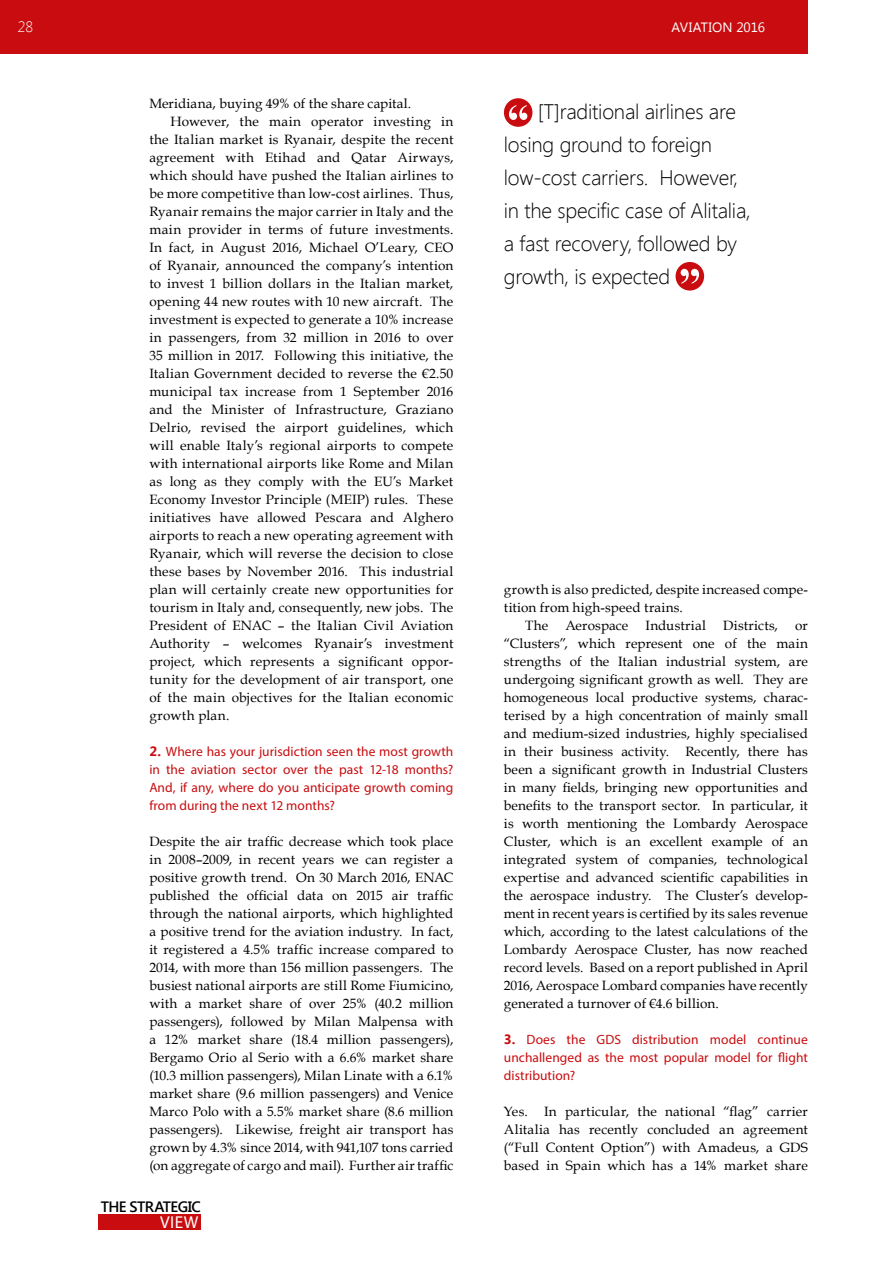
<style>
.page{position:relative;width:893px;height:1263px;background:#fff}
.page>*{position:absolute;margin:0;border:0;box-sizing:border-box;transform-origin:0 0}
.t1{font:300 21px/33px "Segoe UI";letter-spacing:-.01em;color:#000}
.t2{font:17.25px "Myriad Pro";color:#fff}
.t3{font:600 15px "Segoe UI";letter-spacing:-.04em;color:#000}
.t4{font:300 15px "Segoe UI";color:#fff}
.t5{font:13.5px/18px "Book Antiqua";letter-spacing:.02em;color:#000;text-align:justify}
.t6{font:13.5px/18px "Myriad Pro";letter-spacing:.005em;color:#c90c0f;text-align:justify}
.t7{font:13.5px "Segoe UI";letter-spacing:.005em;color:#fff}
.s1{font-family:"Segoe UI";font-weight:700}
</style>
<div class="page">
<div style="left:0;top:0;width:808px;height:54px;background:#c90c0f"></div>
<div style="left:98px;top:1214px;width:102px;height:15px;background:#c90c0f"></div>
<div style="left:504px;top:98px;width:28px;height:29px;background:#c90c0f;border-radius:50%"></div>
<svg style="left:509px;top:105px;width:18px;height:15px"></svg>
<div style="left:676px;top:262px;width:28px;height:29px;background:#c90c0f;border-radius:50%"></div>
<svg style="left:681px;top:269px;width:18px;height:15px"></svg>
<p class="t4" style="left:18px;top:17px;width:17px">28</p>
<p class="t7" style="left:672px;top:18px;width:95px">AVIATION 2016</p>
<p class="t5" style="left:149px;top:94px;width:263px">Meridiana, buying 49% of the share capital.</p>
<p class="t5" style="left:171px;top:112px;width:284px">However, the main operator investing in</p>
<p class="t5" style="left:149px;top:130px;width:306px">the Italian market is Ryanair, despite the recent</p>
<p class="t5" style="left:149px;top:148px;width:306px">agreement with Etihad and Qatar Airways,</p>
<p class="t5" style="left:149px;top:166px;width:306px">which should have pushed the Italian airlines to</p>
<p class="t5" style="left:149px;top:184px;width:306px">be more competitive than low-cost airlines. Thus,</p>
<p class="t5" style="left:149px;top:202px;width:306px">Ryanair remains the major carrier in Italy and the</p>
<p class="t5" style="left:149px;top:220px;width:306px">main provider in terms of future investments.</p>
<p class="t5" style="left:149px;top:238px;width:306px">In fact, in August 2016, Michael O’Leary, CEO</p>
<p class="t5" style="left:149px;top:256px;width:306px">of Ryanair, announced the company’s intention</p>
<p class="t5" style="left:149px;top:274px;width:305px">to invest 1 billion dollars in the Italian market,</p>
<p class="t5" style="left:149px;top:292px;width:306px">opening 44 new routes with 10 new aircraft. The</p>
<p class="t5" style="left:149px;top:310px;width:306px">investment is expected to generate a 10% increase</p>
<p class="t5" style="left:149px;top:328px;width:305px">in passengers, from 32 million in 2016 to over</p>
<p class="t5" style="left:149px;top:346px;width:305px">35 million in 2017. Following this initiative, the</p>
<p class="t5" style="left:149px;top:364px;width:306px">Italian Government decided to reverse the €2.50</p>
<p class="t5" style="left:149px;top:382px;width:306px">municipal tax increase from 1 September 2016</p>
<p class="t5" style="left:149px;top:400px;width:306px">and the Minister of Infrastructure, Graziano</p>
<p class="t5" style="left:149px;top:418px;width:306px">Delrio, revised the airport guidelines, which</p>
<p class="t5" style="left:149px;top:436px;width:305px">will enable Italy’s regional airports to compete</p>
<p class="t5" style="left:149px;top:454px;width:305px">with international airports like Rome and Milan</p>
<p class="t5" style="left:149px;top:472px;width:305px">as long as they comply with the EU’s Market</p>
<p class="t5" style="left:149px;top:490px;width:305px">Economy Investor Principle (MEIP) rules. These</p>
<p class="t5" style="left:149px;top:508px;width:306px">initiatives have allowed Pescara and Alghero</p>
<p class="t5" style="left:149px;top:526px;width:306px">airports to reach a new operating agreement with</p>
<p class="t5" style="left:149px;top:544px;width:306px">Ryanair, which will reverse the decision to close</p>
<p class="t5" style="left:149px;top:562px;width:306px">these bases by November 2016. This industrial</p>
<p class="t5" style="left:149px;top:580px;width:305px">plan will certainly create new opportunities for</p>
<p class="t5" style="left:149px;top:598px;width:305px">tourism in Italy and, consequently, new jobs. The</p>
<p class="t5" style="left:149px;top:616px;width:305px">President of ENAC – the Italian Civil Aviation</p>
<p class="t5" style="left:149px;top:634px;width:306px">Authority – welcomes Ryanair’s investment</p>
<p class="t5" style="left:149px;top:652px;width:306px">project, which represents a significant oppor-</p>
<p class="t5" style="left:149px;top:670px;width:305px">tunity for the development of air transport, one</p>
<p class="t5" style="left:149px;top:688px;width:306px">of the main objectives for the Italian economic</p>
<p class="t5" style="left:149px;top:706px;width:82px">growth plan.</p>
<p class="t6" style="left:149px;top:742px;width:306px"><span class="s1">2.</span> Where has your jurisdiction seen the most growth in the aviation sector over the past 12-18 months?<br>And, if any, where do you anticipate growth coming from during the next 12 months?</p>
<p class="t5" style="left:149px;top:832px;width:306px">Despite the air traffic decrease which took place in 2008–2009, in recent years we can register a positive growth trend. On 30 March 2016, ENAC published the official data on 2015 air traffic through the national airports, which highlighted a positive trend for the aviation industry. In fact, it registered a 4.5% traffic increase compared to 2014, with more than 156 million passengers. The busiest national airports are still Rome Fiumicino, with a market share of over 25% (40.2 million passengers), followed by Milan Malpensa with a 12% market share (18.4 million passengers), Bergamo Orio al Serio with a 6.6% market share (10.3 million passengers), Milan Linate with a 6.1% market share (9.6 million passengers) and Venice Marco Polo with a 5.5% market share (8.6 million passengers). Likewise, freight air transport has grown by 4.3% since 2014, with 941,107 tons carried (on aggregate of cargo and mail). Further air traffic</p>
<p class="t3" style="left:101px;top:1196px;width:102px">THE STRATEGIC</p>
<p class="t2" style="left:160px;top:1211px;width:40px">VIEW</p>
<h1 class="t1" style="left:504px;top:94px;width:248px;text-indent:34px">[T]raditional airlines are losing ground to foreign low-cost carriers. However, in the specific case of Alitalia, a fast recovery, followed by growth, is expected</h1>
<p class="t5" style="left:504px;top:580px;width:306px">growth is also predicted, despite increased compe-</p>
<p class="t5" style="left:504px;top:598px;width:181px">tition from high-speed trains.</p>
<p class="t5" style="left:525px;top:616px;width:24px">The</p>
<p class="t5" style="left:565px;top:616px;width:65px">Aerospace</p>
<p class="t5" style="left:646px;top:616px;width:62px">Industrial</p>
<p class="t5" style="left:723px;top:616px;width:56px">Districts,</p>
<p class="t5" style="left:504px;top:616px;width:306px;text-indent:291px">or “Clusters”, which represent one of the main strengths of the Italian industrial system, are undergoing significant growth as well. They are homogeneous local productive systems, charac&shy;terised by a high concentration of mainly small and medium-sized industries, highly specialised in their business activity. Recently, there has been a significant growth in Industrial Clusters in many fields, bringing new opportunities and benefits to the transport sector. In particular, it is worth mentioning the Lombardy Aerospace Cluster, which is an excellent example of an integrated system of companies, technological expertise and advanced scientific capabilities in the aerospace industry. The Cluster’s develop&shy;ment in recent years is certified by its sales revenue which, according to the latest calculations of the Lombardy Aerospace Cluster, has now reached record levels. Based on a report published in April 2016, Aerospace Lombard companies have recently generated a turnover of €4.6 billion.</p>
<p class="t6" style="left:504px;top:1030px;width:306px"><span class="s1">3.</span> Does the GDS distribution model continue unchallenged as the most popular model for flight distribution?</p>
<p class="t5" style="left:504px;top:1102px;width:306px">Yes. In particular, the national “flag” carrier Alitalia has recently concluded an agreement (“Full Content Option”) with Amadeus, a GDS based in Spain which has a 14% market share</p>
</div>
